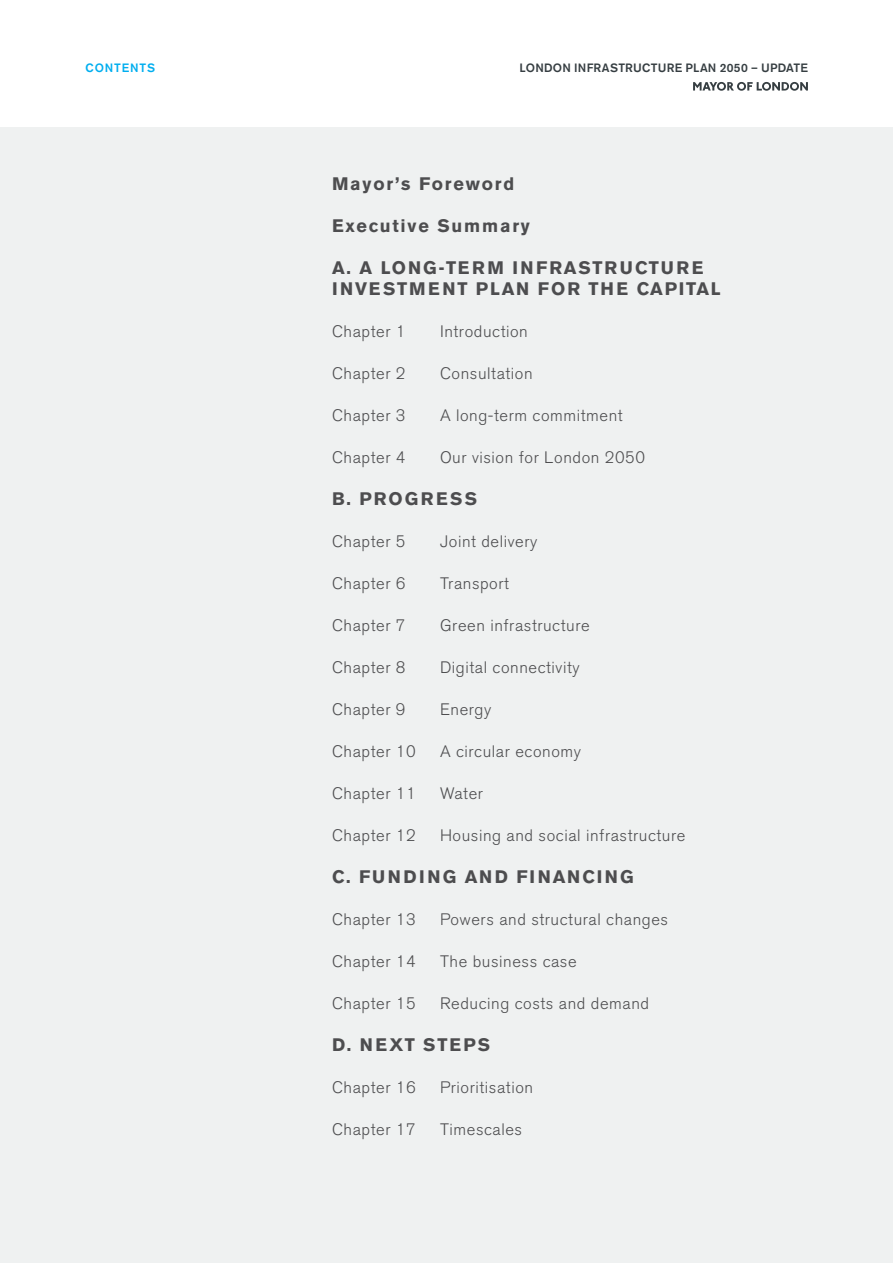
<style>
.page{position:relative;width:893px;height:1263px;background:#fff}
.page>*{position:absolute;margin:0;border:0;box-sizing:border-box;transform-origin:0 0}
.t1{font:700 18px/21px "Akzidenz Grotesk BE";letter-spacing:.1em;color:#4d4d4f}
.t2{font:700 18px "Akzidenz Grotesk BE";letter-spacing:.12em;color:#4d4d4f}
.t3{font:300 16.5px "Akzidenz Grotesk BQ";letter-spacing:.035em;color:#4d4d4f}
.t4{font:500 12px "Akzidenz Grotesk BE";letter-spacing:.02em;color:#363e42}
.t5{font:500 12px "Akzidenz Grotesk BE";letter-spacing:.07em;color:#00aeef}
</style>
<div class="page">
<div style="left:0;top:1px;width:893px;height:1262px;background:#eff1f1"></div>
<div style="left:0;top:0;width:893px;height:127px;background:#fff"></div>
<svg style="left:693px;top:82px;width:115px;height:9px"></svg>
<p class="t5" style="left:86px;top:61px;width:71px">CONTENTS</p>
<p class="t4" style="left:520px;top:61px;width:290px">LONDON INFRASTRUCTURE PLAN 2050 – UPDATE</p>
<p class="t1" style="left:332px;top:173px;width:184px">Mayor’s Foreword</p>
<p class="t1" style="left:332px;top:215px;width:199px">Executive Summary</p>
<p class="t1" style="left:332px;top:257px;width:390px">A. A LONG-TERM INFRASTRUCTURE<br>INVESTMENT PLAN FOR THE CAPITAL</p>
<p class="t3" style="left:332px;top:322px;width:75px">Chapter 1</p>
<p class="t3" style="left:440px;top:322px;width:89px">Introduction</p>
<p class="t3" style="left:332px;top:364px;width:75px">Chapter 2</p>
<p class="t3" style="left:440px;top:364px;width:94px">Consultation</p>
<p class="t3" style="left:332px;top:406px;width:75px">Chapter 3</p>
<p class="t3" style="left:440px;top:406px;width:184px">A long-term commitment</p>
<p class="t3" style="left:332px;top:448px;width:75px">Chapter 4</p>
<p class="t3" style="left:440px;top:448px;width:207px">Our vision for London 2050</p>
<p class="t2" style="left:332px;top:488px;width:147px">B. PROGRESS</p>
<p class="t3" style="left:332px;top:532px;width:75px">Chapter 5</p>
<p class="t3" style="left:440px;top:532px;width:99px">Joint delivery</p>
<p class="t3" style="left:332px;top:574px;width:75px">Chapter 6</p>
<p class="t3" style="left:440px;top:574px;width:71px">Transport</p>
<p class="t3" style="left:332px;top:616px;width:75px">Chapter 7</p>
<p class="t3" style="left:440px;top:616px;width:151px">Green infrastructure</p>
<p class="t3" style="left:332px;top:658px;width:75px">Chapter 8</p>
<p class="t3" style="left:440px;top:658px;width:141px">Digital connectivity</p>
<p class="t3" style="left:332px;top:700px;width:75px">Chapter 9</p>
<p class="t3" style="left:440px;top:700px;width:53px">Energy</p>
<p class="t3" style="left:332px;top:742px;width:85px">Chapter 10</p>
<p class="t3" style="left:440px;top:742px;width:143px">A circular economy</p>
<p class="t3" style="left:332px;top:784px;width:85px">Chapter 11</p>
<p class="t3" style="left:440px;top:784px;width:45px">Water</p>
<p class="t3" style="left:332px;top:826px;width:85px">Chapter 12</p>
<p class="t3" style="left:440px;top:826px;width:247px">Housing and social infrastructure</p>
<p class="t2" style="left:332px;top:866px;width:303px">C. FUNDING AND FINANCING</p>
<p class="t3" style="left:332px;top:910px;width:85px">Chapter 13</p>
<p class="t3" style="left:440px;top:910px;width:230px">Powers and structural changes</p>
<p class="t3" style="left:332px;top:952px;width:85px">Chapter 14</p>
<p class="t3" style="left:440px;top:952px;width:138px">The business case</p>
<p class="t3" style="left:332px;top:994px;width:85px">Chapter 15</p>
<p class="t3" style="left:440px;top:994px;width:211px">Reducing costs and demand</p>
<p class="t1" style="left:332px;top:1034px;width:160px">D. NEXT STEPS</p>
<p class="t3" style="left:332px;top:1078px;width:85px">Chapter 16</p>
<p class="t3" style="left:440px;top:1078px;width:95px">Prioritisation</p>
<p class="t3" style="left:332px;top:1120px;width:85px">Chapter 17</p>
<p class="t3" style="left:440px;top:1120px;width:84px">Timescales</p>
</div>
